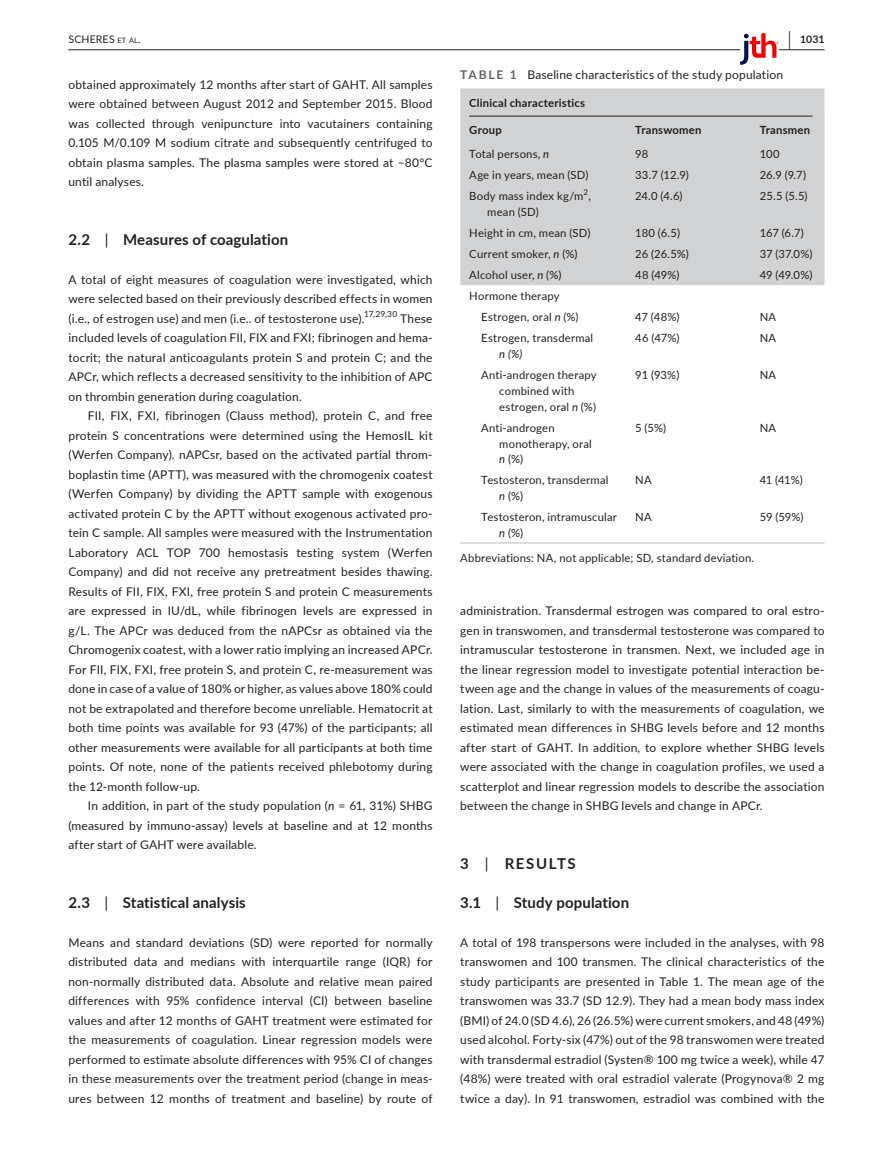
<style>
.page{position:relative;width:893px;height:1174px;background:#fff}
.page>*{position:absolute;margin:0;border:0;box-sizing:border-box;transform-origin:0 0}
.t1{font:700 15px "Lato";letter-spacing:.01em;color:#231f20}
.t2{font:700 15px "Lato";letter-spacing:.105em;color:#231f20}
.t3{font:12px/19.5px "Lato";letter-spacing:.015em;color:#231f20;text-align:justify}
.t4{font:11.25px/15.8px "Lato";letter-spacing:.02em;color:#231f20}
.t5{font:700 11.25px "Lato";letter-spacing:.02em;color:#231f20}
.t6{font:italic 11.25px "Lato";color:#231f20}
.t7{font:10.5px "Lato";letter-spacing:.02em;color:#231f20}
.t8{font:700 10.5px "Lato";color:#231f20}
.t9{font:7.8px "Lato";color:#231f20}
.s1{font-size:7.35px}
.s2{font-size:19.5px}
.s3{font-weight:700;color:#636366}
.s4{font-style:italic}
.s5{font-weight:400}
</style>
<div class="page">
<hr style="left:68px;top:49px;width:756px;height:1px;background:#231f20">
<svg style="left:740px;top:33px;width:39px;height:32px"></svg>
<div style="left:460px;top:88px;width:364px;height:197px;background:#d1d2d4"></div>
<hr style="left:460px;top:542px;width:166px;height:2px;background:#d1d2d4">
<hr style="left:626px;top:542px;width:125px;height:2px;background:#d1d2d4">
<hr style="left:751px;top:542px;width:73px;height:2px;background:#d1d2d4">
<hr style="left:469px;top:116px;width:343px;height:1px;background:#231f20">
<p class="t7" style="left:68px;top:31px;width:74px">SCHERES <span class="s1">et al</span>.</p>
<p class="t8" style="left:789px;top:31px;width:37px"><span class="s2">|</span> 1031</p>
<p class="t3" style="left:68px;top:74px;width:366px">obtained approximately 12 months after start of GAHT. All samples were obtained between August 2012 and September 2015. Blood was collected through venipuncture into vacutainers containing 0.105 M/0.109 M sodium citrate and subsequently centrifuged to obtain plasma samples. The plasma samples were stored at −80°C until analyses.</p>
<p class="t3" style="left:460px;top:64px;width:324px"><span class="s3">TABLE 1</span> Baseline characteristics of the study population</p>
<p class="t5" style="left:469px;top:94px;width:117px">Clinical characteristics</p>
<p class="t5" style="left:469px;top:122px;width:34px">Group</p>
<p class="t5" style="left:635px;top:122px;width:68px">Transwomen</p>
<p class="t5" style="left:760px;top:122px;width:52px">Transmen</p>
<p class="t4" style="left:469px;top:146px;width:81px">Total persons, <span class="s4">n</span></p>
<p class="t4" style="left:635px;top:146px;width:15px">98</p>
<p class="t4" style="left:760px;top:146px;width:21px">100</p>
<p class="t4" style="left:469px;top:167px;width:121px">Age in years, mean (SD)</p>
<p class="t4" style="left:635px;top:167px;width:55px">33.7 (12.9)</p>
<p class="t4" style="left:760px;top:167px;width:48px">26.9 (9.7)</p>
<p class="t4" style="left:469px;top:188px;width:123px">Body mass index kg/m ,</p>
<p class="t9" style="left:584px;top:187px;width:6px">2</p>
<p class="t4" style="left:635px;top:188px;width:49px">24.0 (4.6)</p>
<p class="t4" style="left:760px;top:188px;width:49px">25.5 (5.5)</p>
<p class="t1" style="left:68px;top:228px;width:221px">2.2 <span class="s5">|</span> Measures of coagulation</p>
<p class="t3" style="left:68px;top:269px;width:366px">A total of eight measures of coagulation were investigated, which were selected based on their previously described effects in women (i.e., of estrogen use) and men (i.e.. of testosterone use).<sup>17,29,30</sup> These included levels of coagulation FII, FIX and FXI; fibrinogen and hema&shy;tocrit; the natural anticoagulants protein S and protein C; and the APCr, which reflects a decreased sensitivity to the inhibition of APC on thrombin generation during coagulation.</p>
<p class="t3" style="left:68px;top:405px;width:366px;text-indent:20px">FII, FIX, FXI, fibrinogen (Clauss method), protein C, and free protein S concentrations were determined using the HemosIL kit (Werfen Company). nAPCsr, based on the activated partial throm&shy;boplastin time (APTT), was measured with the chromogenix coatest (Werfen Company) by dividing the APTT sample with exogenous activated protein C by the APTT without exogenous activated pro&shy;tein C sample. All samples were measured with the Instrumentation Laboratory ACL TOP 700 hemostasis testing system (Werfen Company) and did not receive any pretreatment besides thawing.<br>Results of FII, FIX, FXI, free protein S and protein C measurements are expressed in IU/dL, while fibrinogen levels are expressed in g/L. The APCr was deduced from the nAPCsr as obtained via the Chromogenix coatest, with a lower ratio implying an increased APCr.<br>For FII, FIX, FXI, free protein S, and protein C, re-measurement was done in case of a value of 180% or higher, as values above 180% could not be extrapolated and therefore become unreliable. Hematocrit at both time points was available for 93 (47%) of the participants; all other measurements were available for all participants at both time points. Of note, none of the patients received phlebotomy during the 12-month follow-up.</p>
<p class="t3" style="left:68px;top:795px;width:366px;text-indent:20px">In addition, in part of the study population (<span class="s4">n</span> = 61, 31%) SHBG (measured by immuno-assay) levels at baseline and at 12 months after start of GAHT were available.</p>
<p class="t1" style="left:68px;top:891px;width:179px">2.3 <span class="s5">|</span> Statistical analysis</p>
<p class="t3" style="left:68px;top:932px;width:366px">Means and standard deviations (SD) were reported for normally distributed data and medians with interquartile range (IQR) for non-normally distributed data. Absolute and relative mean paired differences with 95% confidence interval (CI) between baseline values and after 12 months of GAHT treatment were estimated for the measurements of coagulation. Linear regression models were performed to estimate absolute differences with 95% CI of changes in these measurements over the treatment period (change in meas&shy;ures between 12 months of treatment and baseline) by route of</p>
<p class="t4" style="left:487px;top:204px;width:53px">mean (SD)</p>
<p class="t4" style="left:469px;top:225px;width:123px">Height in cm, mean (SD)</p>
<p class="t4" style="left:635px;top:225px;width:46px">180 (6.5)</p>
<p class="t4" style="left:760px;top:225px;width:46px">167 (6.7)</p>
<p class="t4" style="left:469px;top:246px;width:110px">Current smoker, <span class="s4">n</span> (%)</p>
<p class="t4" style="left:635px;top:246px;width:55px">26 (26.5%)</p>
<p class="t4" style="left:760px;top:246px;width:54px">37 (37.0%)</p>
<p class="t4" style="left:469px;top:267px;width:94px">Alcohol user, <span class="s4">n</span> (%)</p>
<p class="t4" style="left:635px;top:267px;width:46px">48 (49%)</p>
<p class="t4" style="left:760px;top:267px;width:54px">49 (49.0%)</p>
<p class="t4" style="left:481px;top:285px;width:99px;line-height:21px;text-indent:-12px">Hormone therapy<br>Estrogen, oral <span class="s4">n</span> (%)</p>
<p class="t4" style="left:635px;top:309px;width:46px">47 (48%)</p>
<p class="t4" style="left:760px;top:309px;width:18px">NA</p>
<p class="t4" style="left:481px;top:330px;width:113px">Estrogen, transdermal</p>
<p class="t6" style="left:499px;top:346px;width:25px">n (%)</p>
<p class="t4" style="left:635px;top:330px;width:46px">46 (47%)</p>
<p class="t4" style="left:760px;top:330px;width:18px">NA</p>
<p class="t4" style="left:499px;top:367px;width:99px;text-indent:-18px">Anti-androgen therapy combined with estrogen, oral <span class="s4">n</span> (%)</p>
<p class="t4" style="left:635px;top:367px;width:46px">91 (93%)</p>
<p class="t4" style="left:760px;top:367px;width:18px">NA</p>
<p class="t4" style="left:499px;top:419px;width:94px;text-indent:-18px">Anti-androgen monotherapy, oral <span class="s4">n</span> (%)</p>
<p class="t4" style="left:635px;top:419px;width:32px">5 (5%)</p>
<p class="t4" style="left:760px;top:419px;width:18px">NA</p>
<p class="t4" style="left:499px;top:472px;width:111px;text-indent:-18px">Testosteron, transdermal <span class="s4">n</span> (%)</p>
<p class="t4" style="left:635px;top:472px;width:18px">NA</p>
<p class="t4" style="left:760px;top:472px;width:45px">41 (41%)</p>
<p class="t4" style="left:499px;top:509px;width:119px;text-indent:-18px">Testosteron, intramuscular <span class="s4">n</span> (%)</p>
<p class="t4" style="left:635px;top:509px;width:18px">NA</p>
<p class="t4" style="left:760px;top:509px;width:45px">59 (59%)</p>
<p class="t4" style="left:460px;top:549px;width:295px">Abbreviations: NA, not applicable; SD, standard deviation.</p>
<p class="t3" style="left:460px;top:600px;width:366px">administration. Transdermal estrogen was compared to oral estro&shy;gen in transwomen, and transdermal testosterone was compared to intramuscular testosterone in transmen. Next, we included age in the linear regression model to investigate potential interaction be&shy;tween age and the change in values of the measurements of coagu&shy;lation. Last, similarly to with the measurements of coagulation, we estimated mean differences in SHBG levels before and 12 months after start of GAHT. In addition, to explore whether SHBG levels were associated with the change in coagulation profiles, we used a scatterplot and linear regression models to describe the association between the change in SHBG levels and change in APCr.</p>
<p class="t2" style="left:460px;top:852px;width:117px">3 <span class="s5">|</span> RESULTS</p>
<p class="t1" style="left:460px;top:891px;width:170px">3.1 <span class="s5">|</span> Study population</p>
<p class="t3" style="left:460px;top:932px;width:366px">A total of 198 transpersons were included in the analyses, with 98 transwomen and 100 transmen. The clinical characteristics of the study participants are presented in Table 1. The mean age of the transwomen was 33.7 (SD 12.9). They had a mean body mass index (BMI) of 24.0 (SD 4.6), 26 (26.5%) were current smokers, and 48 (49%) used alcohol. Forty-six (47%) out of the 98 transwomen were treated with transdermal estradiol (Systen® 100 mg twice a week), while 47 (48%) were treated with oral estradiol valerate (Progynova® 2 mg twice a day). In 91 transwomen, estradiol was combined with the</p>
</div>
